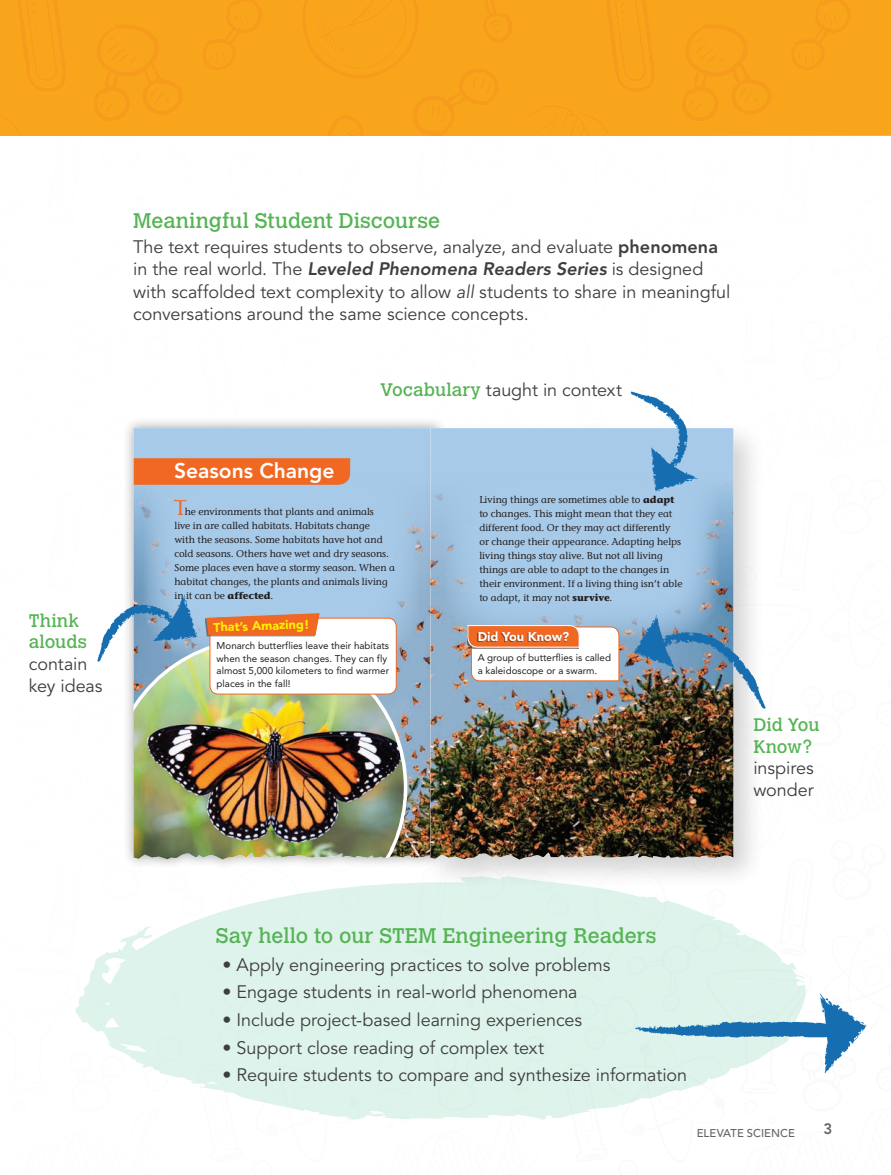
<style>
.page{position:relative;width:891px;height:1175px;background:#fff}
.page>*{position:absolute;margin:0;border:0;box-sizing:border-box;transform-origin:0 0}
.t1{font:21px "Calvert MT Pro";color:#56b455}
.t2{font:800 21px "Avenir LT Std";color:#fff}
.t3{font:18px/22.5px "Avenir LT Pro";letter-spacing:-.005em;color:#3e3e3f}
.t4{font:18px/21.6px "Calvert MT Pro";letter-spacing:-.005em;color:#56b455}
.t5{font:800 15px "Avenir LT Pro";color:#636366}
.t6{font:900 12.6px "Avenir LT Std";color:#fff101}
.t7{font:900 12.6px "Avenir LT Std";color:#fff}
.t8{font:500 11.25px "Avenir LT Pro";color:#636366}
.t9{font:500 9.75px/14.1px "ITC Stone Informal Com";color:#231f20}
.t10{font:9.75px/12.6px "Avenir LT Std";color:#231f20}
.s1{font-weight:800}
.s2{font-weight:800;font-style:italic}
.s3{font-style:italic}
.s4{font-family:"Calvert MT Pro";color:#56b455}
.s5{font-size:21px;color:#f06822}
.s6{font-weight:700}
</style>
<div class="page">
<img style="left:0;top:0;width:891px;height:135px">
<div style="left:122px;top:416px;width:326px;height:454px;background:#231f20;opacity:.4"></div>
<div style="left:134px;top:428px;width:303px;height:431px;background:#a7cae9"></div>
<img style="left:134px;top:493px;width:288px;height:366px">
<div style="left:143px;top:444px;width:277px;height:215px;background:#a7cae9;border-radius:50px"></div>
<img style="left:134px;top:638px;width:273px;height:221px">
<svg style="left:134px;top:832px;width:48px;height:27px"></svg>
<svg style="left:134px;top:458px;width:216px;height:27px;background:#ee6925"></svg>
<div style="left:210px;top:618px;width:186px;height:76px;background:#fff;border-radius:8px"></div>
<div style="left:210px;top:618px;width:187px;height:76px;border:1px solid #f06822;border-radius:8px"></div>
<div style="left:205px;top:614px;width:114px;height:22px;background:#231f20;opacity:.5"></div>
<svg style="left:206px;top:613px;width:114px;height:22px;background:#e6763d"></svg>
<div style="left:422px;top:419px;width:343px;height:471px;background:#231f20;opacity:.2"></div>
<div style="left:430px;top:428px;width:303px;height:431px;background:#a7cae9"></div>
<img style="left:430px;top:479px;width:303px;height:380px">
<div style="left:443px;top:441px;width:276px;height:199px;background:#a7cae9;border-radius:50px"></div>
<svg style="left:467px;top:625px;width:153px;height:56px;background:#f5dacd"></svg>
<div style="left:478px;top:632px;width:90px;height:10px;background:#231f20;opacity:.5"></div>
<svg style="left:75px;top:875px;width:730px;height:245px;fill:#def3eb"></svg>
<svg style="left:97px;top:594px;width:100px;height:67px"></svg>
<img style="left:633px;top:615px;width:133px;height:94px">
<svg style="left:631px;top:391px;width:67px;height:100px"></svg>
<svg style="left:635px;top:982px;width:232px;height:113px"></svg>
<h2 class="t4" style="left:29px;top:610px;width:60px">Think alouds</h2>
<h2 class="t3" style="left:29px;top:653px;width:75px;line-height:21.6px">contain key ideas</h2>
<h1 class="t1" style="left:133px;top:208px;width:309px">Meaningful Student Discourse</h1>
<p class="t3" style="left:133px;top:235px;width:599px">The text requires students to observe, analyze, and evaluate <span class="s1">phenomena </span>in the real world. The <span class="s2">Leveled Phenomena Readers Series</span> is designed with scaffolded text complexity to allow <span class="s3">all</span> students to share in meaningful conversations around the same science concepts.</p>
<h1 class="t2" style="left:174px;top:458px;width:162px">Seasons Change</h1>
<h2 class="t3" style="left:380px;top:379px;width:243px"><span class="s4">Vocabulary</span> taught in context</h2>
<p class="t9" style="left:174px;top:504px;width:222px"><span class="s5">T</span>he environments that plants and animals<br>live in are called habitats. Habitats change<br>with the seasons. Some habitats have hot and cold seasons. Others have wet and dry seasons.<br>Some places even have a stormy season. When a habitat changes, the plants and animals living in it can be <span class="s6">affected</span>.</p>
<p class="t6" style="left:213px;top:619px;width:98px;rotate:-2deg">That’s Amazing!</p>
<p class="t10" style="left:217px;top:639px;width:174px">Monarch butterflies leave their habitats when the season changes. They can fly almost 5,000 kilometers to find warmer places in the fall!</p>
<p class="t9" style="left:479px;top:492px;width:205px">Living things are sometimes able to <span class="s6">adapt </span>to changes. This might mean that they eat different food. Or they may act differently<br>or change their appearance. Adapting helps living things stay alive. But not all living things are able to adapt to the changes in their environment. If a living thing isn’t able to adapt, it may not <span class="s6">survive</span>.</p>
<p class="t7" style="left:478px;top:629px;width:93px">Did You Know?</p>
<p class="t10" style="left:478px;top:651px;width:135px">A group of butterflies is called a kaleidoscope or a swarm.</p>
<h2 class="t4" style="left:753px;top:714px;width:68px">Did You<br>Know?</h2>
<h2 class="t3" style="left:753px;top:757px;width:62px;line-height:21.6px">inspires wonder</h2>
<h1 class="t1" style="left:216px;top:923px;width:442px">Say hello to our STEM Engineering Readers</h1>
<h2 class="t3" style="left:223px;top:953px;width:389px">• Apply engineering practices to solve problems</h2>
<h2 class="t3" style="left:223px;top:981px;width:357px">• Engage students in real-world phenomena</h2>
<h2 class="t3" style="left:223px;top:1008px;width:361px">• Include project-based learning experiences</h2>
<h2 class="t3" style="left:223px;top:1036px;width:323px">• Support close reading of complex text</h2>
<h2 class="t3" style="left:223px;top:1064px;width:466px">• Require students to compare and synthesize information</h2>
<p class="t8" style="left:697px;top:1126px;width:100px">ELEVATE SCIENCE</p>
<h3 class="t5" style="left:824px;top:1120px;width:10px">3</h3>
</div>
